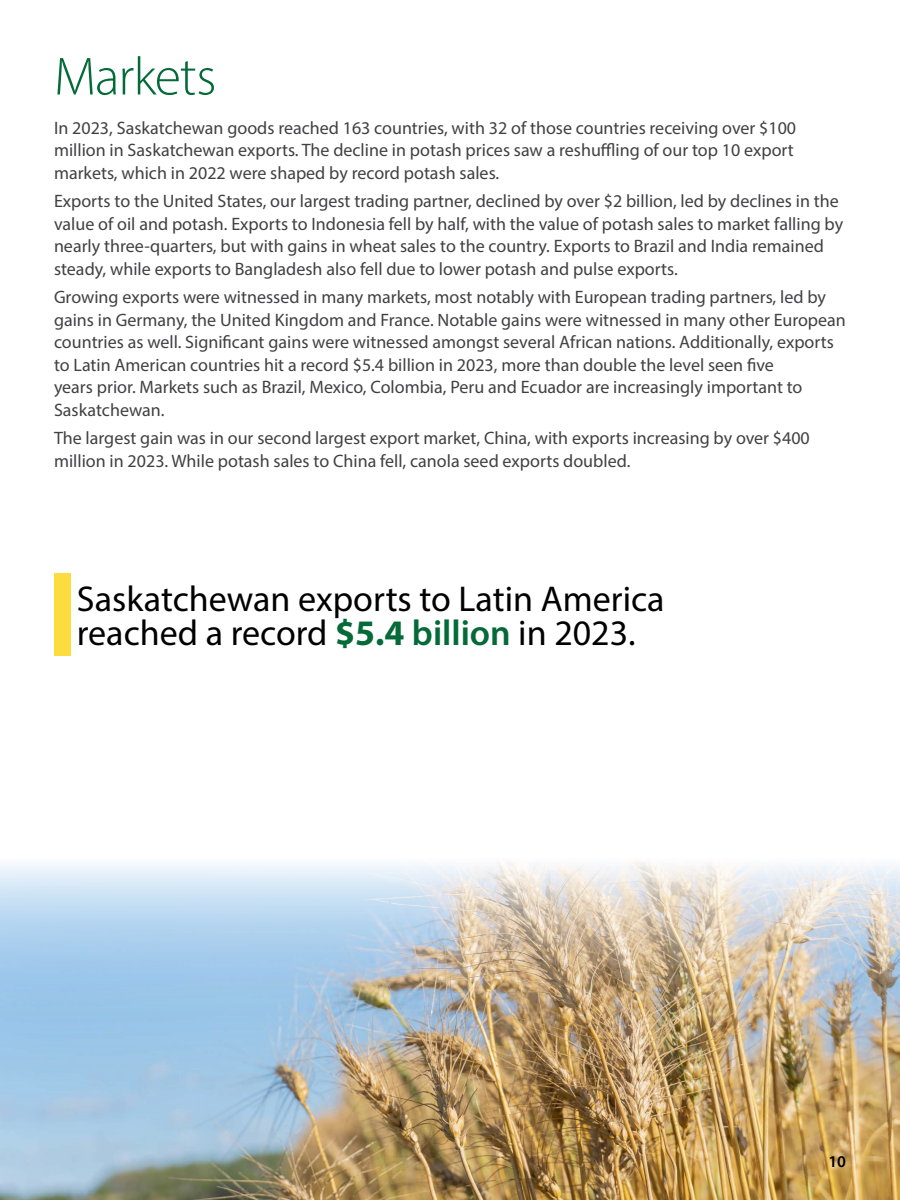
<style>
.page{position:relative;width:900px;height:1200px;background:#fff}
.page>*{position:absolute;margin:0;border:0;box-sizing:border-box;transform-origin:0 0}
.t1{font:300 54px "Myriad Pro";letter-spacing:-.02em;color:#046a38}
.t2{font:36px "Myriad Pro";color:#000}
.Body{font:18px/22.5px "Myriad Pro";color:#414042}
.t3{font:600 16.5px "Myriad Pro";color:#000}
.s1{font-weight:700;color:#046a38}
.s2{font-weight:600;color:#046a38}
</style>
<div class="page">
<img style="left:0;top:862px;width:900px;height:338px">
<div style="left:54px;top:573px;width:16px;height:83px;background:#fbdd40"></div>
<p class="t1" style="left:54px;top:44px;width:164px">Markets</p>
<p class="Body" style="left:54px;top:116px;width:744px">In 2023, Saskatchewan goods reached 163 countries, with 32 of those countries receiving over $100 million in Saskatchewan exports. The decline in potash prices saw a reshuffling of our top 10 export markets, which in 2022 were shaped by record potash sales.</p>
<p class="Body" style="left:54px;top:189px;width:791px">Exports to the United States, our largest trading partner, declined by over $2 billion, led by declines in the value of oil and potash. Exports to Indonesia fell by half, with the value of potash sales to market falling by nearly three-quarters, but with gains in wheat sales to the country. Exports to Brazil and India remained steady, while exports to Bangladesh also fell due to lower potash and pulse exports.</p>
<p class="Body" style="left:54px;top:285px;width:793px">Growing exports were witnessed in many markets, most notably with European trading partners, led by gains in Germany, the United Kingdom and France. Notable gains were witnessed in many other European countries as well. Significant gains were witnessed amongst several African nations. Additionally, exports to Latin American countries hit a record $5.4 billion in 2023, more than double the level seen five<br>years prior. Markets such as Brazil, Mexico, Colombia, Peru and Ecuador are increasingly important to Saskatchewan.</p>
<p class="Body" style="left:54px;top:426px;width:757px">The largest gain was in our second largest export market, China, with exports increasing by over $400 million in 2023. While potash sales to China fell, canola seed exports doubled.</p>
<p class="t2" style="left:77px;top:576px;width:589px">Saskatchewan exports to Latin America</p>
<p class="t2" style="left:77px;top:611px;width:557px">reached a record <span class="s1">$5.4</span> <span class="s2">billion</span> in 2023.</p>
<p class="t3" style="left:828px;top:1151px;width:19px">10</p>
</div>
